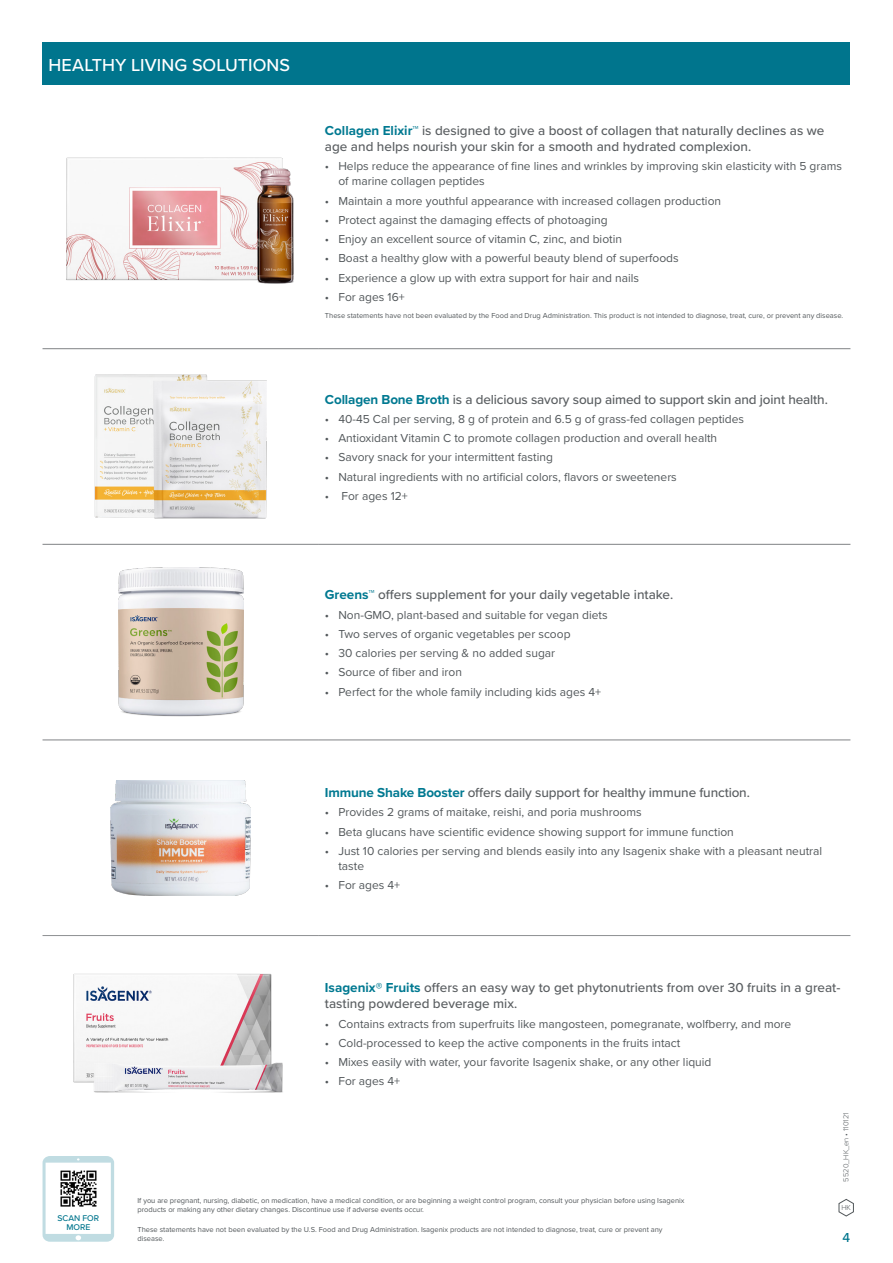
<style>
.page{position:relative;width:893px;height:1263px;background:#fff}
.page>*{position:absolute;margin:0;border:0;box-sizing:border-box;transform-origin:0 0}
.Section_Headers{font:500 18px "Proxima Nova";letter-spacing:.005em;color:#fff}
.Product_Description{font:500 13.5px/16.5px "Proxima Nova";color:#5a5e61}
.t1{font:500 13.5px "Proxima Nova";color:#00758d}
.t2{font:12px/15px "Proxima Nova";color:#52575a}
.t3{font:500 8.7px/9.3px "Proxima Nova";color:#00758d;text-align:center}
.Body_Bullets{font:7.5px/9px "Proxima Nova";color:#52575a}
.t4{font:300 7.5px "Proxima Nova";color:#52575a}
.s1{font-weight:700;color:#007991}
</style>
<div class="page">
<svg style="left:839px;top:1199px;width:15px;height:17px"></svg>
<svg style="left:43px;top:1156px;width:71px;height:86px"></svg>
<img style="left:57px;top:1167px;width:43px;height:43px">
<div style="left:43px;top:43px;width:807px;height:42px;background:#00758d"></div>
<hr style="left:43px;top:544px;width:276px;height:1px;background:#808285">
<hr style="left:319px;top:544px;width:531px;height:1px;background:#808285">
<hr style="left:43px;top:348px;width:276px;height:1px;background:#808285">
<hr style="left:319px;top:348px;width:531px;height:1px;background:#808285">
<hr style="left:43px;top:740px;width:276px;height:1px;background:#808285">
<hr style="left:319px;top:740px;width:531px;height:1px;background:#808285">
<hr style="left:43px;top:935px;width:276px;height:1px;background:#8e9092">
<hr style="left:319px;top:935px;width:531px;height:1px;background:#8e9092">
<img style="left:66px;top:157px;width:228px;height:127px">
<img style="left:95px;top:374px;width:172px;height:145px">
<img style="left:118px;top:568px;width:125px;height:148px">
<img style="left:111px;top:780px;width:140px;height:115px">
<img style="left:73px;top:973px;width:210px;height:120px">
<p class="Section_Headers" style="left:49px;top:51px;width:243px">HEALTHY LIVING SOLUTIONS</p>
<p class="Product_Description" style="left:325px;top:121px;width:501px"><span class="s1">Collagen Elixir™</span> is designed to give a boost of collagen that naturally declines as we age and helps nourish your skin for a smooth and hydrated complexion.</p>
<p class="t2" style="left:338px;top:158px;width:505px;text-indent:-14px">• Helps reduce the appearance of fine lines and wrinkles by improving skin elasticity with 5 grams of marine collagen peptides</p>
<p class="t2" style="left:325px;top:193px;width:398px">• Maintain a more youthful appearance with increased collagen production</p>
<p class="t2" style="left:325px;top:212px;width:284px">• Protect against the damaging effects of photoaging</p>
<p class="t2" style="left:325px;top:231px;width:299px">• Enjoy an excellent source of vitamin C, zinc, and biotin</p>
<p class="t2" style="left:325px;top:250px;width:355px">• Boast a healthy glow with a powerful beauty blend of superfoods</p>
<p class="t2" style="left:325px;top:270px;width:316px">• Experience a glow up with extra support for hair and nails</p>
<p class="t2" style="left:325px;top:289px;width:81px">• For ages 16+</p>
<p class="Body_Bullets" style="left:325px;top:311px;width:520px">These statements have not been evaluated by the Food and Drug Administration. This product is not intended to diagnose, treat, cure, or prevent any disease.</p>
<p class="Product_Description" style="left:325px;top:390px;width:504px"><span class="s1">Collagen Bone Broth</span> is a delicious savory soup aimed to support skin and joint health.</p>
<p class="t2" style="left:325px;top:411px;width:421px">• 40-45 Cal per serving, 8 g of protein and 6.5 g of grass-fed collagen peptides</p>
<p class="t2" style="left:325px;top:430px;width:394px">• Antioxidant Vitamin C to promote collagen production and overall health</p>
<p class="t2" style="left:325px;top:449px;width:230px">• Savory snack for your intermittent fasting</p>
<p class="t2" style="left:325px;top:469px;width:353px">• Natural ingredients with no artificial colors, flavors or sweeteners</p>
<p class="t2" style="left:325px;top:488px;width:84px">• For ages 12+</p>
<p class="Product_Description" style="left:325px;top:586px;width:350px"><span class="s1">Greens™</span> offers supplement for your daily vegetable intake.</p>
<p class="t2" style="left:325px;top:606px;width:284px">• Non-GMO, plant-based and suitable for vegan diets</p>
<p class="t2" style="left:325px;top:626px;width:247px">• Two serves of organic vegetables per scoop</p>
<p class="t2" style="left:325px;top:645px;width:232px">• 30 calories per serving &amp; no added sugar</p>
<p class="t2" style="left:325px;top:664px;width:139px">• Source of fiber and iron</p>
<p class="t2" style="left:325px;top:683px;width:278px">• Perfect for the whole family including kids ages 4+</p>
<p class="Product_Description" style="left:325px;top:784px;width:426px"><span class="s1">Immune Shake Booster</span> offers daily support for healthy immune function.</p>
<p class="t2" style="left:325px;top:804px;width:318px">• Provides 2 grams of maitake, reishi, and poria mushrooms</p>
<p class="t2" style="left:325px;top:823px;width:410px">• Beta glucans have scientific evidence showing support for immune function</p>
<p class="t2" style="left:338px;top:843px;width:485px;text-indent:-14px">• Just 10 calories per serving and blends easily into any Isagenix shake with a pleasant neutral taste</p>
<p class="t2" style="left:325px;top:877px;width:77px">• For ages 4+</p>
<p class="Product_Description" style="left:325px;top:979px;width:517px"><span class="s1">Isagenix® Fruits</span> offers an easy way to get phytonutrients from over 30 fruits in a great&shy;tasting powdered beverage mix.</p>
<p class="t2" style="left:325px;top:1016px;width:468px">• Contains extracts from superfruits like mangosteen, pomegranate, wolfberry, and more</p>
<p class="t2" style="left:325px;top:1035px;width:357px">• Cold-processed to keep the active components in the fruits intact</p>
<p class="t2" style="left:325px;top:1054px;width:388px">• Mixes easily with water, your favorite Isagenix shake, or any other liquid</p>
<p class="t2" style="left:325px;top:1073px;width:77px">• For ages 4+</p>
<p class="t4" style="left:840px;top:1181px;width:70px;rotate:-90deg">5520_HK_en • 110121</p>
<p class="t3" style="left:57px;top:1213px;width:43px">SCAN FOR<br>MORE</p>
<p class="Body_Bullets" style="left:137px;top:1195px;width:548px">If you are pregnant, nursing, diabetic, on medication, have a medical condition, or are beginning a weight control program, consult your physician before using Isagenix products or making any other dietary changes. Discontinue use if adverse events occur.</p>
<p class="Body_Bullets" style="left:137px;top:1224px;width:527px">These statements have not been evaluated by the U.S. Food and Drug Administration. Isagenix products are not intended to diagnose, treat, cure or prevent any disease.</p>
<p class="t4" style="left:841px;top:1202px;width:11px">HK</p>
<p class="t1" style="left:842px;top:1227px;width:9px">4</p>
</div>
